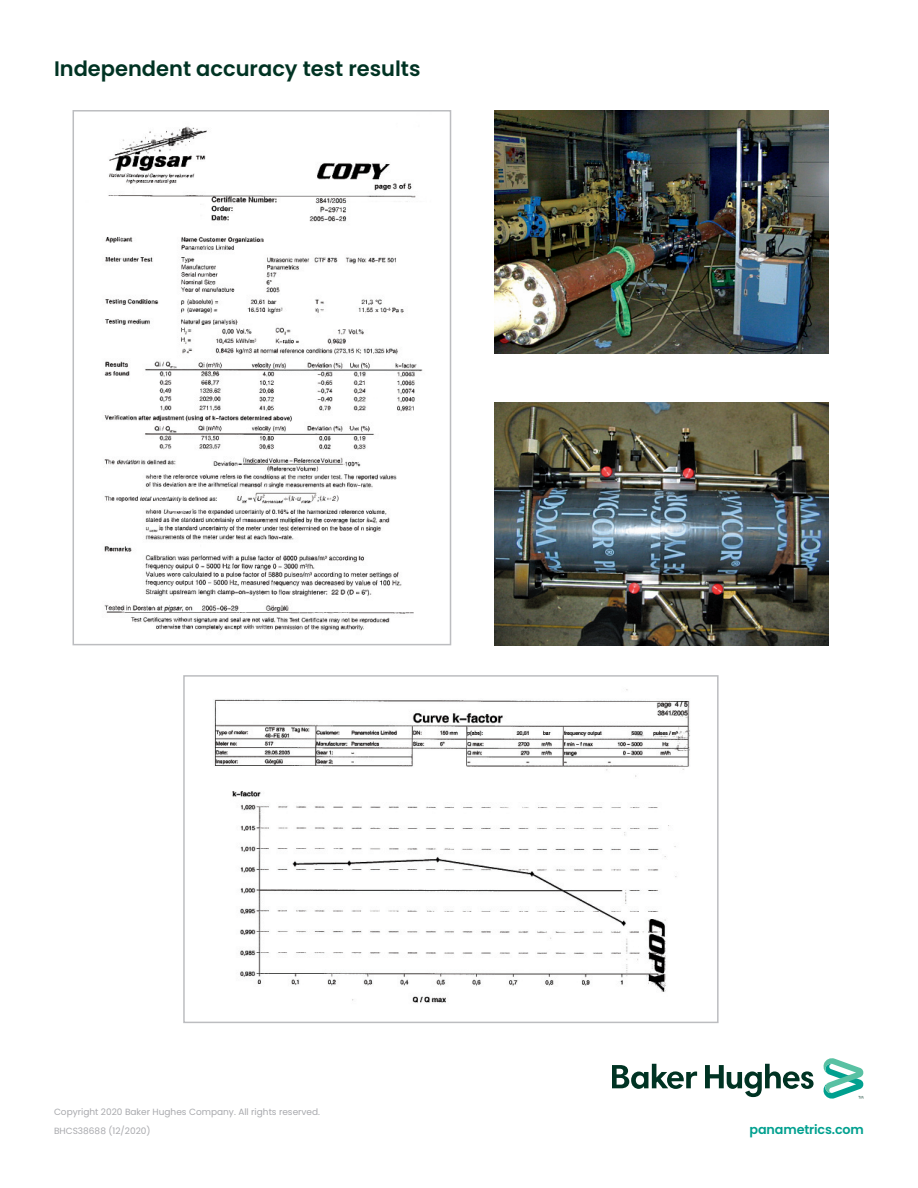
<style>
.page{position:relative;width:918px;height:1188px;background:#fff}
.page>*{position:absolute;margin:0;border:0;box-sizing:border-box;transform-origin:0 0}
._15pt-body_subhead{font:600 21px "Poppins";color:#003323}
.t1{font:600 12.75px "Poppins";letter-spacing:-.01em;color:#00a08f}
._6pt-legal_footnote{font:9px "Poppins";color:#a8a9ad}
</style>
<div class="page">
<svg style="left:612px;top:1058px;width:252px;height:41px"></svg>
<img style="left:104px;top:126px;width:319px;height:505px">
<div style="left:73px;top:110px;width:378px;height:535px;border:2px solid #bcbdc0"></div>
<img style="left:494px;top:110px;width:335px;height:243px">
<img style="left:494px;top:402px;width:335px;height:243px">
<img style="left:214px;top:689px;width:476px;height:314px">
<div style="left:183px;top:675px;width:536px;height:348px;border:2px solid #bcbdc0"></div>
<p class="_15pt-body_subhead" style="left:54px;top:57px;width:368px">Independent accuracy test results</p>
<p class="_6pt-legal_footnote" style="left:54px;top:1107px;width:268px">Copyright 2020 Baker Hughes Company. All rights reserved.</p>
<p class="_6pt-legal_footnote" style="left:54px;top:1126px;width:98px">BHCS38688 (12/2020)</p>
<p class="t1" style="left:749px;top:1122px;width:116px">panametrics.com</p>
</div>
